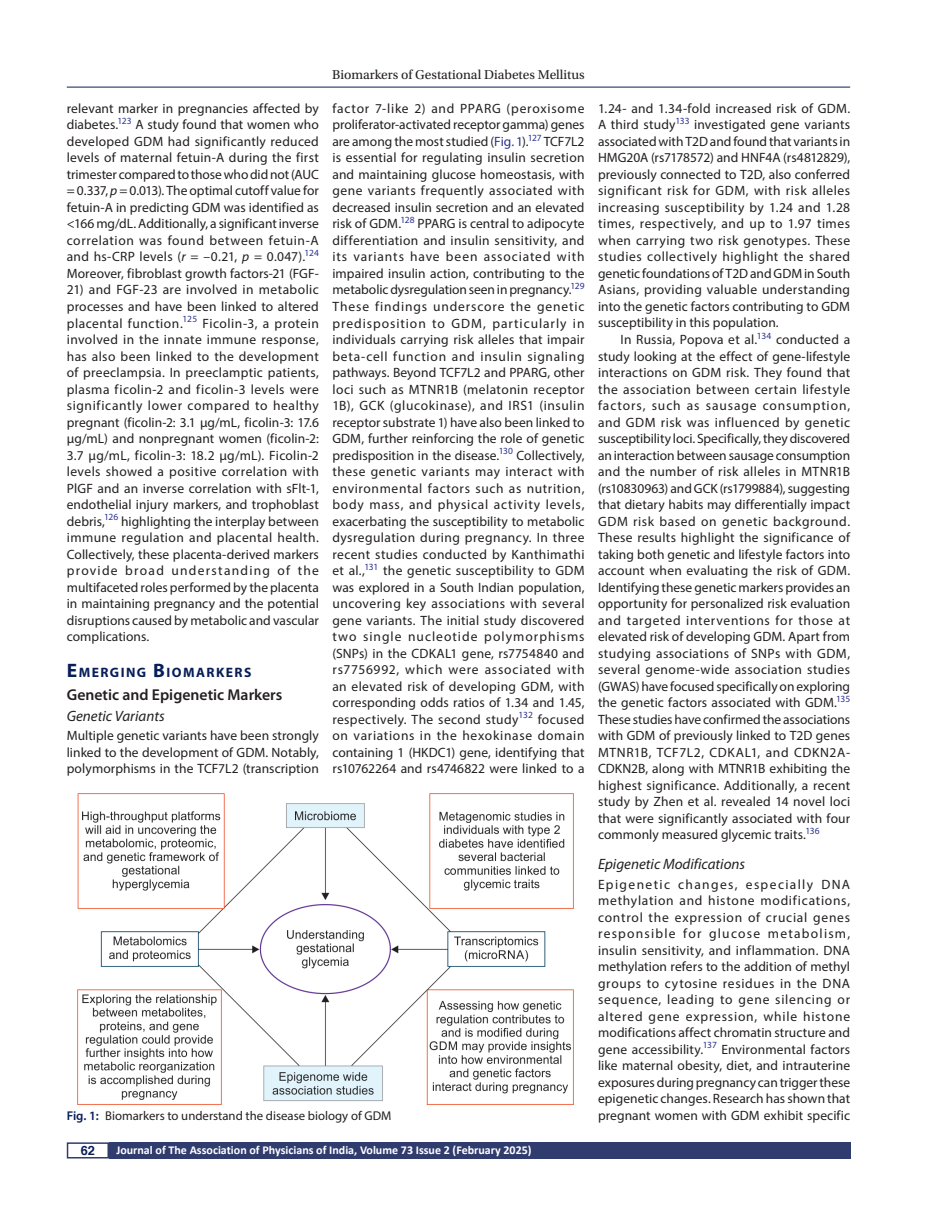
<style>
.page{position:relative;width:944px;height:1214px;background:#fff}
.page>*{position:absolute;margin:0;border:0;box-sizing:border-box;transform-origin:0 0}
.t1{font:600 15.75px "Myriad Pro";color:#231f20}
.t2{font:italic 15px "Myriad Pro";color:#231f20}
.t3{font:700 13.65px "Myriad Pro";letter-spacing:.105em;color:#071e58}
.t4{font:13.5px/16.5px "Myriad Pro";letter-spacing:.005em;color:#231f20;text-align:justify}
.t5{font:13.5px "Utopia Std";color:#231f20}
.t6{font:12.75px "Myriad Pro";color:#231f20}
.t7{font:700 12.75px "Helvetica";color:#071e58}
.t8{font:700 12px "Calibri";color:#fff}
.s1{font-style:italic}
.s2{font-size:19.5px}
.s3{color:#2a318f}
.s4{font-weight:600;color:#071e58}
</style>
<div class="page">
<hr style="left:67px;top:87px;width:783px;height:1px;background:#071e58">
<div style="left:109px;top:1142px;width:741px;height:16px;background:#313c6e"></div>
<div style="left:67px;top:1142px;width:42px;height:16px;border:2px solid #313c6e"></div>
<img style="left:78px;top:793px;width:495px;height:311px">
<p class="t4" style="left:67px;top:100px;width:254px">relevant marker in pregnancies affected by diabetes.<sup>123</sup> A study found that women who developed GDM had significantly reduced levels of maternal fetuin-A during the first trimester compared to those who did not (AUC = 0.337, <span class="s1">p</span> = 0.013). The optimal cutoff value for fetuin-A in predicting GDM was identified as &lt;166 mg/dL. Additionally, a significant inverse correlation was found between fetuin-A and hs-CRP levels (<span class="s1">r</span> = –0.21, <span class="s1">p</span> = 0.047).<sup>124<br></sup>Moreover, fibroblast growth factors-21 (FGF-</p>
<p class="t4" style="left:67px;top:281px;width:254px">21) and FGF-23 are involved in metabolic processes and have been linked to altered placental function.<sup>125</sup> Ficolin-3, a protein involved in the innate immune response, has also been linked to the development of preeclampsia. In preeclamptic patients, plasma ficolin-2 and ficolin-3 levels were significantly lower compared to healthy pregnant (ficolin-2: 3.1 µg/mL, ficolin-3: 17.6 µg/mL) and nonpregnant women (ficolin-2:<br>3.7 µg/mL, ficolin-3: 18.2 µg/mL). Ficolin-2 levels showed a positive correlation with PlGF and an inverse correlation with sFlt-1, endothelial injury markers, and trophoblast debris,<sup>126</sup> highlighting the interplay between immune regulation and placental health.<br>Collectively, these placenta-derived markers provide broad understanding of the multifaceted roles performed by the placenta in maintaining pregnancy and the potential disruptions caused by metabolic and vascular complications.</p>
<p class="t3" style="left:67px;top:665px;width:186px"><span class="s2">E</span>MERGING <span class="s2">B</span>IOMARKERS</p>
<p class="t1" style="left:67px;top:684px;width:217px">Genetic and Epigenetic Markers</p>
<p class="t2" style="left:67px;top:707px;width:99px">Genetic Variants</p>
<p class="t4" style="left:67px;top:727px;width:253px">Multiple genetic variants have been strongly linked to the development of GDM. Notably, polymorphisms in the TCF7L2 (transcription</p>
<p class="t5" style="left:332px;top:68px;width:254px">Biomarkers of Gestational Diabetes Mellitus</p>
<p class="t4" style="left:332px;top:100px;width:254px">factor 7-like 2) and PPARG (peroxisome proliferator-activated receptor gamma) genes are among the most studied (<span class="s3">Fig. 1</span>).<sup>127</sup> TCF7L2 is essential for regulating insulin secretion and maintaining glucose homeostasis, with gene variants frequently associated with decreased insulin secretion and an elevated risk of GDM.<sup>128</sup> PPARG is central to adipocyte differentiation and insulin sensitivity, and its variants have been associated with impaired insulin action, contributing to the metabolic dysregulation seen in pregnancy.<sup>129<br></sup>These findings underscore the genetic predisposition to GDM, particularly in individuals carrying risk alleles that impair beta-cell function and insulin signaling pathways. Beyond TCF7L2 and PPARG, other loci such as MTNR1B (melatonin receptor 1B), GCK (glucokinase), and IRS1 (insulin receptor substrate 1) have also been linked to GDM, further reinforcing the role of genetic predisposition in the disease.<sup>130</sup> Collectively, these genetic variants may interact with environmental factors such as nutrition, body mass, and physical activity levels, exacerbating the susceptibility to metabolic dysregulation during pregnancy. In three recent studies conducted by Kanthimathi et al.,<sup>131</sup> the genetic susceptibility to GDM was explored in a South Indian population, uncovering key associations with several gene variants. The initial study discovered two single nucleotide polymorphisms (SNPs) in the CDKAL1 gene, rs7754840 and rs7756992, which were associated with an elevated risk of developing GDM, with corresponding odds ratios of 1.34 and 1.45, respectively. The second study<sup>132</sup> focused on variations in the hexokinase domain containing 1 (HKDC1) gene, identifying that rs10762264 and rs4746822 were linked to a</p>
<p class="t6" style="left:67px;top:1107px;width:326px"><span class="s4">Fig. 1:</span> Biomarkers to understand the disease biology of GDM</p>
<p class="t7" style="left:81px;top:1140px;width:16px">62</p>
<p class="t8" style="left:116px;top:1141px;width:417px">Journal of The Association of Physicians of India, Volume 73 Issue 2 (February 2025)</p>
<p class="t4" style="left:598px;top:100px;width:254px">1.24- and 1.34-fold increased risk of GDM.<br>A third study<sup>133</sup> investigated gene variants associated with T2D and found that variants in HMG20A (rs7178572) and HNF4A (rs4812829), previously connected to T2D, also conferred significant risk for GDM, with risk alleles increasing susceptibility by 1.24 and 1.28 times, respectively, and up to 1.97 times when carrying two risk genotypes. These studies collectively highlight the shared genetic foundations of T2D and GDM in South Asians, providing valuable understanding into the genetic factors contributing to GDM susceptibility in this population.</p>
<p class="t4" style="left:598px;top:331px;width:254px;text-indent:23px">In Russia, Popova et al.<sup>134</sup> conducted a study looking at the effect of gene-lifestyle interactions on GDM risk. They found that the association between certain lifestyle factors, such as sausage consumption, and GDM risk was influenced by genetic susceptibility loci. Specifically, they discovered an interaction between sausage consumption and the number of risk alleles in MTNR1B (rs10830963) and GCK (rs1799884), suggesting that dietary habits may differentially impact GDM risk based on genetic background.<br>These results highlight the significance of taking both genetic and lifestyle factors into account when evaluating the risk of GDM.<br>Identifying these genetic markers provides an opportunity for personalized risk evaluation and targeted interventions for those at elevated risk of developing GDM. Apart from studying associations of SNPs with GDM, several genome-wide association studies (GWAS) have focused specifically on exploring the genetic factors associated with GDM.<sup>135<br></sup>These studies have confirmed the associations with GDM of previously linked to T2D genes MTNR1B, TCF7L2, CDKAL1, and CDKN2A-CDKN2B, along with MTNR1B exhibiting the highest significance. Additionally, a recent study by Zhen et al. revealed 14 novel loci that were significantly associated with four commonly measured glycemic traits.<sup>136</sup></p>
<p class="t2" style="left:598px;top:856px;width:149px">Epigenetic Modifications</p>
<p class="t4" style="left:598px;top:875px;width:254px">Epigenetic changes, especially DNA methylation and histone modifications, control the expression of crucial genes responsible for glucose metabolism, insulin sensitivity, and inflammation. DNA methylation refers to the addition of methyl groups to cytosine residues in the DNA sequence, leading to gene silencing or altered gene expression, while histone modifications affect chromatin structure and gene accessibility.<sup>137</sup> Environmental factors like maternal obesity, diet, and intrauterine exposures during pregnancy can trigger these epigenetic changes. Research has shown that pregnant women with GDM exhibit specific</p>
</div>
